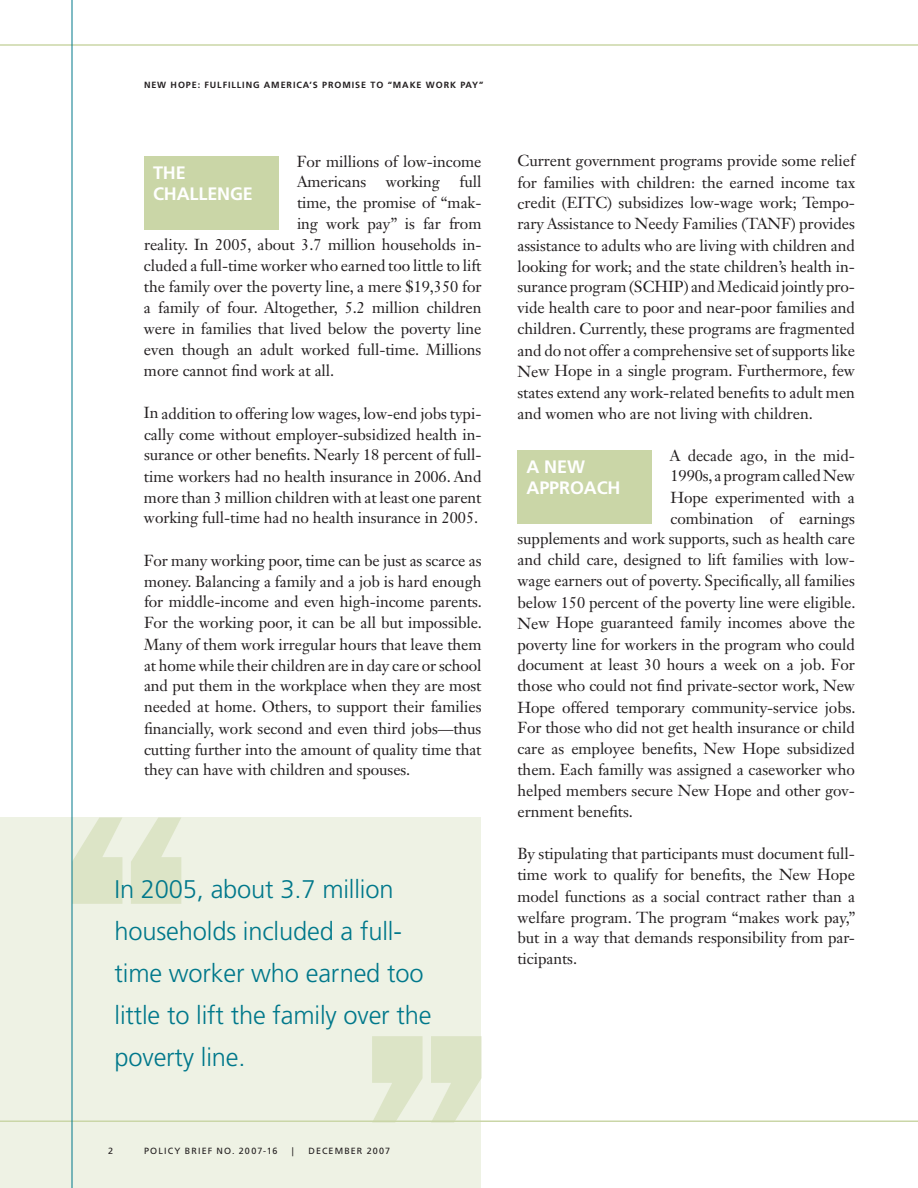
<style>
.page{position:relative;width:918px;height:1188px;background:#fff}
.page>*{position:absolute;margin:0;border:0;box-sizing:border-box;transform-origin:0 0}
.t1{font:300 25.5px/42px "Frutiger LT Std";letter-spacing:-.005em;color:#00788b}
.t2{font:700 18px/21px "Frutiger LT Std";letter-spacing:-.005em;color:#fff}
.t3{font:15.75px/21px "Janson Text LT Std";letter-spacing:-.005em;color:#231f20;text-align:justify}
.t4{font:700 9px "Frutiger LT Std";letter-spacing:.1em;color:#231f20}
.t5{font:9px "Frutiger LT Std";letter-spacing:.125em;color:#231f20}
</style>
<div class="page">
<div style="left:144px;top:156px;width:135px;height:74px;background:#cad6a7"></div>
<div style="left:518px;top:450px;width:134px;height:74px;background:#cad6a7"></div>
<div style="left:0;top:818px;width:482px;height:370px;background:#eef2e4"></div>
<svg style="left:73px;top:818px;width:108px;height:86px"></svg>
<svg style="left:372px;top:1036px;width:109px;height:87px"></svg>
<hr style="left:0;top:1120px;width:918px;height:2px;background:#cad6a7">
<hr style="left:0;top:44px;width:918px;height:2px;background:#cad6a7">
<hr style="left:72px;top:0;width:1px;height:1188px;background:#00788b">
<p class="t4" style="left:144px;top:79px;width:341px">NEW HOPE: FULFILLING AMERICA’S PROMISE TO “MAKE WORK PAY”</p>
<p class="t3" style="left:297px;top:150px;width:186px">For millions of low-income</p>
<p class="t3" style="left:297px;top:171px;width:186px">Americans working full</p>
<p class="t3" style="left:297px;top:192px;width:186px">time, the promise of “mak-</p>
<p class="t3" style="left:297px;top:213px;width:186px">ing work pay” is far from</p>
<p class="t3" style="left:144px;top:234px;width:339px">reality. In 2005, about 3.7 million households in-</p>
<p class="t3" style="left:144px;top:255px;width:339px">cluded a full-time worker who earned too little to lift</p>
<p class="t3" style="left:144px;top:276px;width:339px">the family over the poverty line, a mere $19,350 for</p>
<p class="t3" style="left:144px;top:297px;width:339px">a family of four. Altogether, 5.2 million children</p>
<p class="t3" style="left:144px;top:318px;width:339px">were in families that lived below the poverty line</p>
<p class="t3" style="left:144px;top:339px;width:339px">even though an adult worked full-time. Millions</p>
<p class="t3" style="left:144px;top:360px;width:192px">more cannot find work at all.</p>
<p class="t3" style="left:144px;top:402px;width:339px">In addition to offering low wages, low-end jobs typi&shy;cally come without employer-subsidized health in&shy;surance or other benefits. Nearly 18 percent of full&shy;time workers had no health insurance in 2006. And more than 3 million children with at least one parent working full-time had no health insurance in 2005.</p>
<p class="t3" style="left:144px;top:549px;width:340px">For many working poor, time can be just as scarce as money. Balancing a family and a job is hard enough for middle-income and even high-income parents.<br>For the working poor, it can be all but impossible.<br>Many of them work irregular hours that leave them at home while their children are in day care or school and put them in the workplace when they are most needed at home. Others, to support their families financially, work second and even third jobs—thus cutting further into the amount of quality time that they can have with children and spouses.</p>
<p class="t2" style="left:153px;top:162px;width:101px">THE<br>CHALLENGE</p>
<h1 class="t1" style="left:115px;top:869px;width:319px">In 2005, about 3.7 million households included a full&shy;time worker who earned too little to lift the family over the poverty line.</h1>
<p class="t5" style="left:144px;top:1145px;width:135px">POLICY bri ef NO. 2007-16</p>
<p class="t5" style="left:292px;top:1145px;width:3px">|</p>
<p class="t5" style="left:308px;top:1145px;width:43px">DECEMBER2</p>
<p class="t5" style="left:373px;top:1145px;width:19px">007</p>
<p class="t3" style="left:517px;top:150px;width:340px">Current government programs provide some relief for families with children: the earned income tax credit (EITC) subsidizes low-wage work; Tempo&shy;rary Assistance to Needy Families (TANF) provides assistance to adults who are living with children and looking for work; and the state children’s health in&shy;surance program (SCHIP) and Medicaid jointly pro&shy;vide health care to poor and near-poor families and children. Currently, these programs are fragmented and do not offer a comprehensive set of supports like New Hope in a single program. Furthermore, few states extend any work-related benefits to adult men and women who are not living with children.</p>
<p class="t2" style="left:526px;top:456px;width:96px">A NEW<br>APPROACH</p>
<p class="t3" style="left:670px;top:444px;width:187px">A decade ago, in the mid-</p>
<p class="t3" style="left:671px;top:465px;width:186px">1990s, a program called New</p>
<p class="t3" style="left:671px;top:486px;width:186px">Hope experimented with a</p>
<p class="t3" style="left:671px;top:507px;width:186px">combination of earnings</p>
<p class="t3" style="left:518px;top:528px;width:339px">supplements and work supports, such as health care</p>
<p class="t3" style="left:518px;top:549px;width:339px">and child care, designed to lift families with low-</p>
<p class="t3" style="left:518px;top:570px;width:339px">wage earners out of poverty. Specifically, all families</p>
<p class="t3" style="left:518px;top:591px;width:340px">below 150 percent of the poverty line were eligible.</p>
<p class="t3" style="left:518px;top:612px;width:339px">New Hope guaranteed family incomes above the</p>
<p class="t3" style="left:518px;top:633px;width:339px">poverty line for workers in the program who could</p>
<p class="t3" style="left:518px;top:654px;width:339px">document at least 30 hours a week on a job. For</p>
<p class="t3" style="left:518px;top:675px;width:339px">those who could not find private-sector work, New</p>
<p class="t3" style="left:518px;top:696px;width:340px">Hope offered temporary community-service jobs.</p>
<p class="t3" style="left:518px;top:717px;width:339px">For those who did not get health insurance or child</p>
<p class="t3" style="left:518px;top:738px;width:339px">care as employee benefits, New Hope subsidized</p>
<p class="t3" style="left:518px;top:759px;width:339px">them. Each familly was assigned a caseworker who</p>
<p class="t3" style="left:518px;top:780px;width:339px">helped members secure New Hope and other gov-</p>
<p class="t3" style="left:517px;top:801px;width:117px">ernment benefits.</p>
<p class="t3" style="left:517px;top:843px;width:340px">By stipulating that participants must document full&shy;time work to qualify for benefits, the New Hope model functions as a social contract rather than a welfare program. The program “makes work pay,” but in a way that demands responsibility from par&shy;ticipants.</p>
</div>
